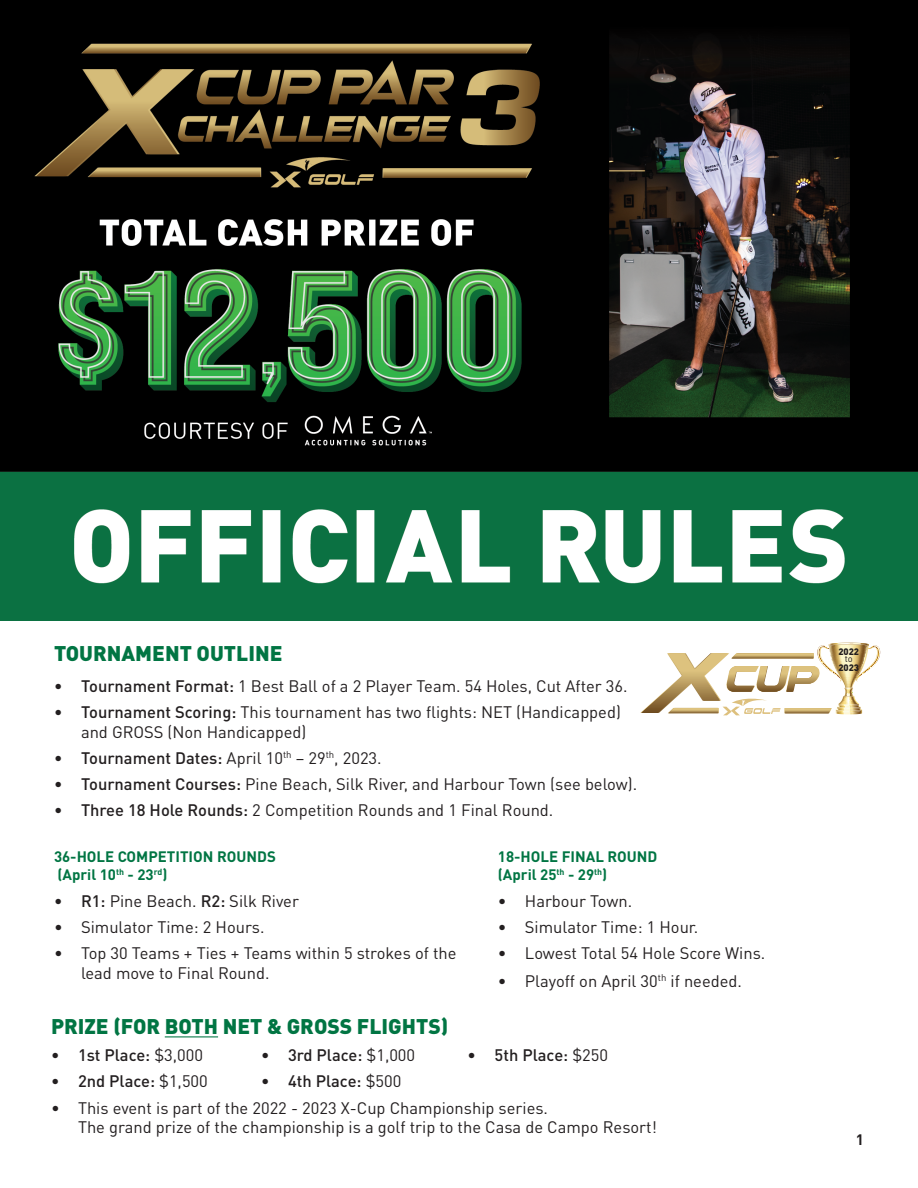
<style>
.page{position:relative;width:918px;height:1188px;background:#fff}
.page>*{position:absolute;margin:0;border:0;box-sizing:border-box;transform-origin:0 0}
.t1{font:900 21px "DIN Pro";color:#017543}
.t2{font:16.5px/19.5px "DIN Pro";color:#231f20}
.t3{font:500 16.5px "DIN Pro";color:#231f20}
.t4{font:700 15px/18px "DIN Pro";color:#017543}
.t5{font:700 15px "DIN Pro";color:#231f20}
.t6{font:900 9.3px/7.4px "DIN Pro";color:#211d1e;text-align:center}
.s1{font-weight:500}
.s2{font-weight:400}
</style>
<div class="page">
<svg style="left:640px;top:643px;width:240px;height:72px"></svg>
<hr style="left:165px;top:1036px;width:53px;height:1px;background:#017543">
<img style="left:0;top:0;width:918px;height:621px">
<p class="t1" style="left:54px;top:639px;width:230px">TOURNAMENT OUTLINE</p>
<p class="t2" style="left:54px;top:675px;width:575px"><span class="s1">• Tournament Format:</span> 1 Best Ball of a 2 Player Team. 54 Holes, Cut After 36.</p>
<p class="t2" style="left:81px;top:702px;width:541px;text-indent:-27px"><span class="s1">• Tournament Scoring:</span> This tournament has two flights: NET (Handicapped) and GROSS (Non Handicapped)</p>
<p class="t3" style="left:54px;top:747px;width:329px">• Tournament Dates: <span class="s2">April 10</span><sup>th</sup> <span class="s2">– 29</span><sup>th</sup><span class="s2">, 2023.</span></p>
<p class="t2" style="left:54px;top:774px;width:585px"><span class="s1">• Tournament Courses:</span> Pine Beach, Silk River, and Harbour Town (see below).</p>
<p class="t2" style="left:54px;top:800px;width:501px"><span class="s1">• Three 18 Hole Rounds:</span> 2 Competition Rounds and 1 Final Round.</p>
<p class="t4" style="left:54px;top:847px;width:223px">36-HOLE COMPETITION ROUNDS (April 10<sup>th</sup> - 23<sup>rd</sup>)</p>
<p class="t2" style="left:54px;top:890px;width:246px"><span class="s1">• R1:</span> Pine Beach. <span class="s1">R2:</span> Silk River</p>
<p class="t2" style="left:54px;top:916px;width:212px">• Simulator Time: 2 Hours.</p>
<p class="t2" style="left:81px;top:943px;width:377px;text-indent:-27px">• Top 30 Teams + Ties + Teams within 5 strokes of the lead move to Final Round.</p>
<p class="t4" style="left:498px;top:847px;width:161px">18-HOLE FINAL ROUND (April 25<sup>th</sup> - 29<sup>th</sup>)</p>
<p class="t2" style="left:498px;top:890px;width:136px">• Harbour Town.</p>
<p class="t2" style="left:498px;top:916px;width:202px">• Simulator Time: 1 Hour.</p>
<p class="t2" style="left:498px;top:943px;width:269px">• Lowest Total 54 Hole Score Wins.</p>
<p class="t2" style="left:498px;top:970px;width:246px">• Playoff on April 30<sup>th</sup> if needed.</p>
<p class="t1" style="left:51px;top:1012px;width:399px">PRIZE (FOR BOTH NET &amp; GROSS FLIGHTS)</p>
<p class="t3" style="left:51px;top:1044px;width:154px">• 1st Place: <span class="s2">$3,000</span></p>
<p class="t3" style="left:51px;top:1070px;width:158px">• 2nd Place: <span class="s2">$1,500</span></p>
<p class="t2" style="left:78px;top:1097px;width:580px;text-indent:-27px">• This event is part of the 2022 - 2023 X-Cup Championship series.<br>The grand prize of the championship is a golf trip to the Casa de Campo Resort!</p>
<p class="t3" style="left:261px;top:1044px;width:156px">• 3rd Place: <span class="s2">$1,000</span></p>
<p class="t3" style="left:261px;top:1070px;width:142px">• 4th Place: <span class="s2">$500</span></p>
<p class="t3" style="left:468px;top:1044px;width:142px">• 5th Place: <span class="s2">$250</span></p>
<p class="t6" style="left:838px;top:647px;width:22px">2022 <span class="s2">to</span></p>
<p class="t6" style="left:838px;top:663px;width:22px">2023</p>
<p class="t5" style="left:856px;top:1130px;width:10px">1</p>
</div>
